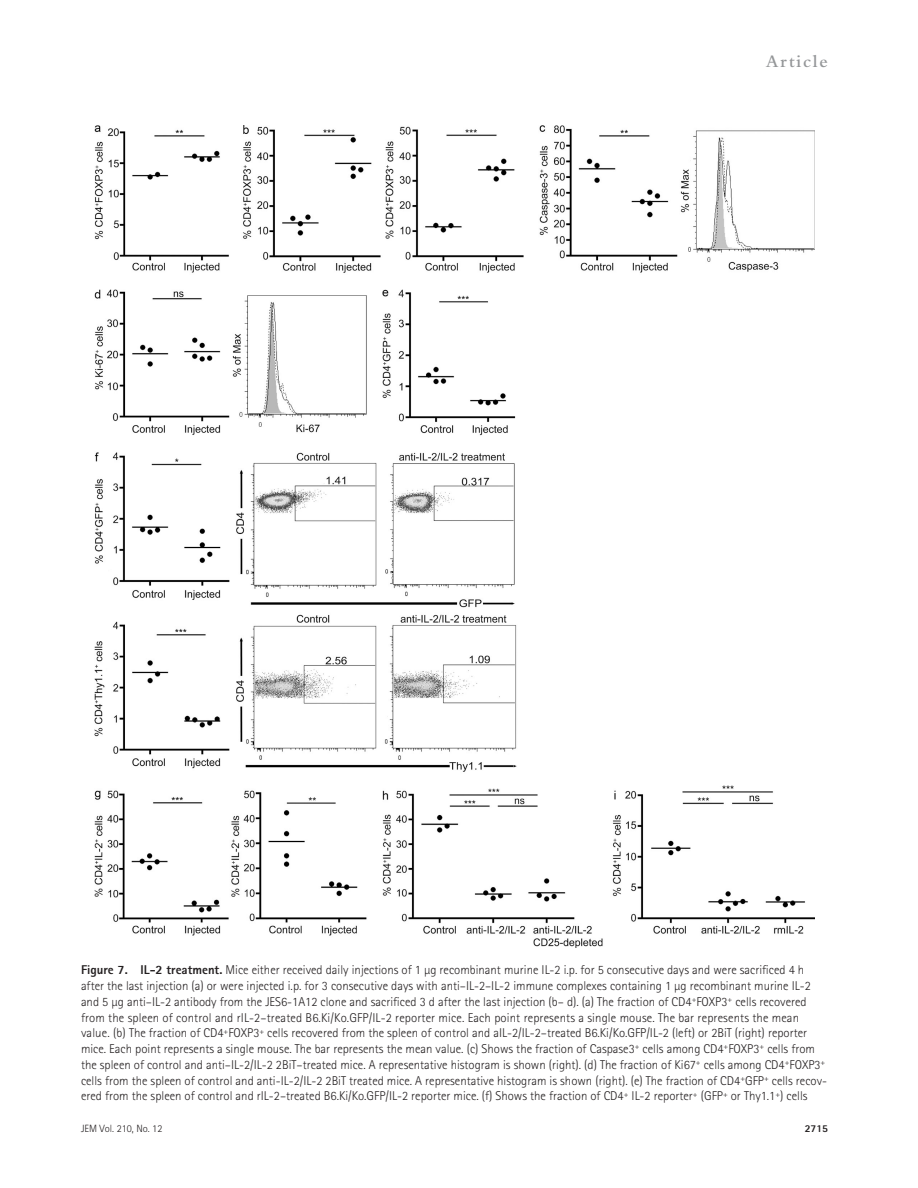
<style>
.page{position:relative;width:918px;height:1188px;background:#fff}
.page>*{position:absolute;margin:0;border:0;box-sizing:border-box;transform-origin:0 0}
.t1{font:600 18px "Bembo Std";letter-spacing:.1em;color:#949698}
.t2{font:300 12.75px/15.8px "Rotis Sans Serif Std";color:#231f20}
.t3{font:300 10.5px "Rotis Sans Serif Std";color:#231f20}
.t4{font:800 10.5px "Rotis Sans Serif Std";color:#231f20}
.s1{font-weight:800}
</style>
<div class="page">
<img style="left:94px;top:125px;width:720px;height:822px">
<h1 class="t1" style="left:766px;top:51px;width:64px">Article</h1>
<p class="t2" style="left:81px;top:962px;width:748px"><span class="s1">Figure 7. IL-2 treatment.</span> Mice either received daily injections of 1 µg recombinant murine IL-2 i.p. for 5 consecutive days and were sacrificed 4 h after the last injection (a) or were injected i.p. for 3 consecutive days with anti–IL-2–IL-2 immune complexes containing 1 µg recombinant murine IL-2 and 5 µg anti–IL-2 antibody from the JES6-1A12 clone and sacrificed 3 d after the last injection (b– d). (a) The fraction of CD4<sup>+</sup>FOXP3<sup>+</sup> cells recovered from the spleen of control and rIL-2–treated B6.Ki/Ko.GFP/IL-2 reporter mice. Each point represents a single mouse. The bar represents the mean value. (b) The fraction of CD4<sup>+</sup>FOXP3<sup>+</sup> cells recovered from the spleen of control and aIL-2/IL-2–treated B6.Ki/Ko.GFP/IL-2 (left) or 2BiT (right) reporter mice. Each point represents a single mouse. The bar represents the mean value. (c) Shows the fraction of Caspase3<sup>+</sup> cells among CD4<sup>+</sup>FOXP3<sup>+</sup> cells from the spleen of control and anti–IL-2/IL-2 2BiT–treated mice. A representative histogram is shown (right). (d) The fraction of Ki67<sup>+</sup> cells among CD4<sup>+</sup>FOXP3<sup>+ </sup>cells from the spleen of control and anti-IL-2/IL-2 2BiT treated mice. A representative histogram is shown (right). (e) The fraction of CD4<sup>+</sup>GFP<sup>+</sup> cells recov&shy;ered from the spleen of control and rIL-2–treated B6.Ki/Ko.GFP/IL-2 reporter mice. (f) Shows the fraction of CD4<sup>+</sup> IL-2 reporter<sup>+</sup> (GFP<sup>+</sup> or Thy1.1<sup>+</sup>) cells</p>
<p class="t3" style="left:81px;top:1123px;width:83px">JEM Vol. 210, No. 12</p>
<p class="t4" style="left:805px;top:1122px;width:25px">2715</p>
</div>
